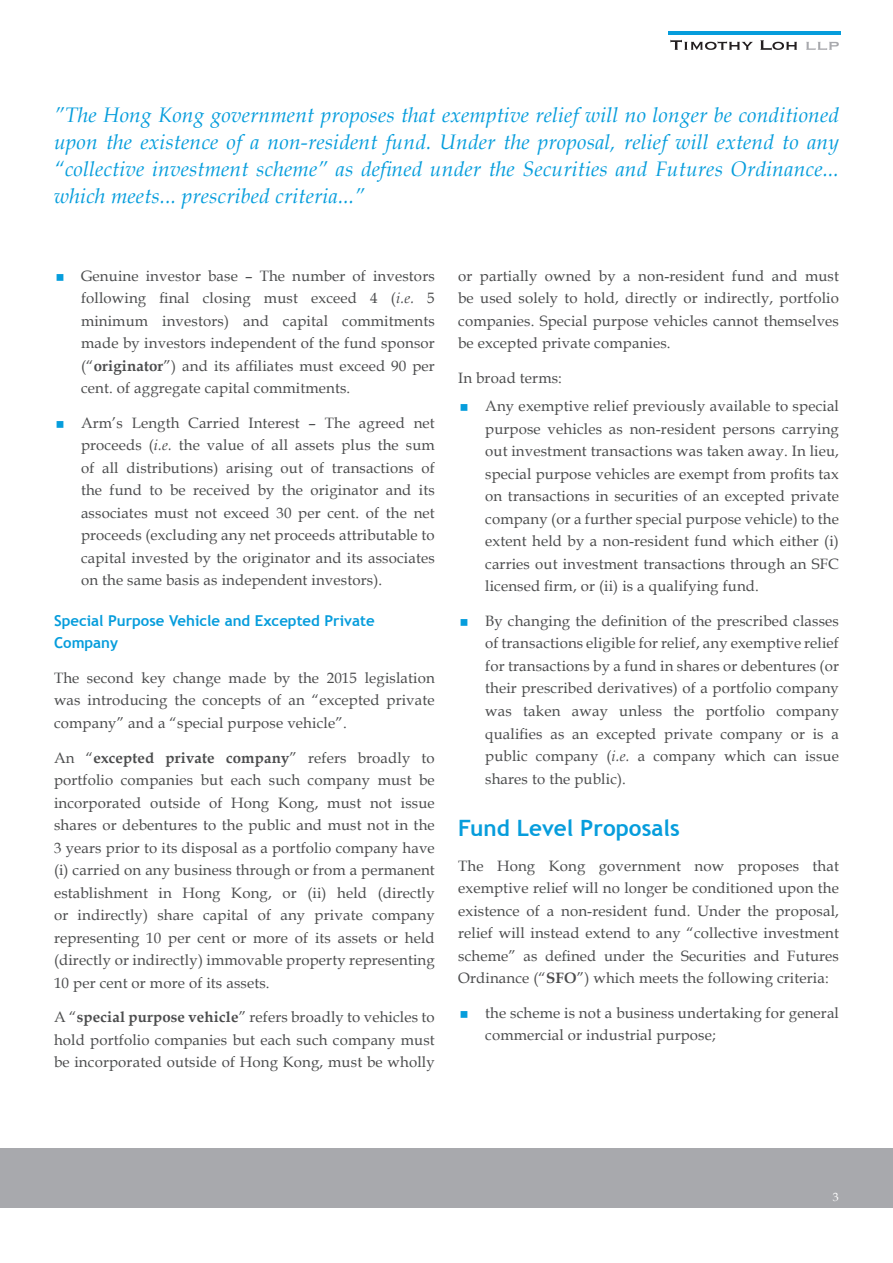
<style>
.page{position:relative;width:893px;height:1263px;background:#fff}
.page>*{position:absolute;margin:0;border:0;box-sizing:border-box;transform-origin:0 0}
.TLS_Article_Header_1{font:700 22.5px "Trebuchet MS";color:#069ddc}
.TLS_Article_Body_Tex{font:italic 21px/27px "Book Antiqua";letter-spacing:.01em;color:#069ddc;text-align:justify}
.TLS_Article_Header_2{font:15px/22.5px "Book Antiqua";letter-spacing:.01em;color:#4b4c4d;text-align:justify}
.TLS_Article_Body_Tex-2{font:15px/22.5px "Book Antiqua";letter-spacing:.01em;color:#4b4c4d;text-align:justify}
.TLS_Article_Header_2-2{font:700 15px/22.5px "Trebuchet MS";color:#069ddc}
.t1{font:12px "Book Antiqua";color:#fff}
.s1{font-style:italic}
.s2{font-weight:700}
</style>
<div class="page">
<svg style="left:670px;top:40px;width:83px;height:10px"></svg>
<svg style="left:760px;top:40px;width:37px;height:10px"></svg>
<svg style="left:806px;top:42px;width:33px;height:8px"></svg>
<hr style="left:668px;top:31px;width:173px;height:4px;background:#069ddc">
<div style="left:0;top:1148px;width:893px;height:60px;background:#a8a9ad"></div>
<p class="TLS_Article_Body_Tex" style="left:54px;top:101px;width:786px">”The Hong Kong government proposes that exemptive relief will no longer be conditioned upon the existence of a non-resident fund. Under the proposal, relief will extend to any “collective investment scheme” as defined under the Securities and Futures Ordinance... which meets... prescribed criteria...”</p>
<p class="TLS_Article_Header_2" style="left:81px;top:264px;width:355px">Genuine investor base – The number of investors following final closing must exceed 4 (<span class="s1">i.e.</span> 5 minimum investors) and capital commitments made by investors independent of the fund sponsor (“<span class="s2">originator</span>”) and its affiliates must exceed 90 per cent. of aggregate capital commitments.</p>
<p class="TLS_Article_Header_2" style="left:81px;top:411px;width:355px">Arm’s Length Carried Interest – The agreed net proceeds (<span class="s1">i.e.</span> the value of all assets plus the sum of all distributions) arising out of transactions of the fund to be received by the originator and its associates must not exceed 30 per cent. of the net proceeds (excluding any net proceeds attributable to capital invested by the originator and its associates on the same basis as independent investors).</p>
<p class="TLS_Article_Header_2-2" style="left:54px;top:609px;width:322px">Special Purpose Vehicle and Excepted Private<br>Company</p>
<p class="TLS_Article_Header_2" style="left:54px;top:666px;width:382px">The second key change made by the 2015 legislation was introducing the concepts of an “excepted private company” and a “special purpose vehicle”.</p>
<p class="TLS_Article_Header_2" style="left:54px;top:746px;width:382px">An “<span class="s2">excepted private company</span>” refers broadly to portfolio companies but each such company must be incorporated outside of Hong Kong, must not issue shares or debentures to the public and must not in the 3 years prior to its disposal as a portfolio company have (i) carried on any business through or from a permanent establishment in Hong Kong, or (ii) held (directly or indirectly) share capital of any private company representing 10 per cent or more of its assets or held (directly or indirectly) immovable property representing 10 per cent or more of its assets.</p>
<p class="TLS_Article_Header_2" style="left:54px;top:1005px;width:382px">A “<span class="s2">special purpose vehicle</span>” refers broadly to vehicles to hold portfolio companies but each such company must be incorporated outside of Hong Kong, must be wholly</p>
<p class="TLS_Article_Header_2" style="left:458px;top:264px;width:382px">or partially owned by a non-resident fund and must be used solely to hold, directly or indirectly, portfolio companies. Special purpose vehicles cannot themselves be excepted private companies.</p>
<p class="TLS_Article_Header_2" style="left:458px;top:366px;width:105px">In broad terms:</p>
<p class="TLS_Article_Header_2" style="left:485px;top:395px;width:355px">Any exemptive relief previously available to special purpose vehicles as non-resident persons carrying out investment transactions was taken away. In lieu, special purpose vehicles are exempt from profits tax on transactions in securities of an excepted private company (or a further special purpose vehicle) to the extent held by a non-resident fund which either (i) carries out investment transactions through an SFC licensed firm, or (ii) is a qualifying fund.</p>
<p class="TLS_Article_Header_2" style="left:485px;top:609px;width:355px">By changing the definition of the prescribed classes of transactions eligible for relief, any exemptive relief for transactions by a fund in shares or debentures (or their prescribed derivatives) of a portfolio company was taken away unless the portfolio company qualifies as an excepted private company or is a public company (<span class="s1">i.e.</span> a company which can issue shares to the public).</p>
<p class="TLS_Article_Header_1" style="left:458px;top:814px;width:223px">Fund Level Proposals</p>
<p class="TLS_Article_Body_Tex-2" style="left:458px;top:854px;width:382px">The Hong Kong government now proposes that exemptive relief will no longer be conditioned upon the existence of a non-resident fund. Under the proposal, relief will instead extend to any “collective investment scheme” as defined under the Securities and Futures Ordinance (“<span class="s2">SFO</span>”) which meets the following criteria:</p>
<p class="TLS_Article_Header_2" style="left:485px;top:1001px;width:355px">the scheme is not a business undertaking for general commercial or industrial purpose;</p>
<p class="t1" style="left:833px;top:1189px;width:7px">3</p>
</div>
